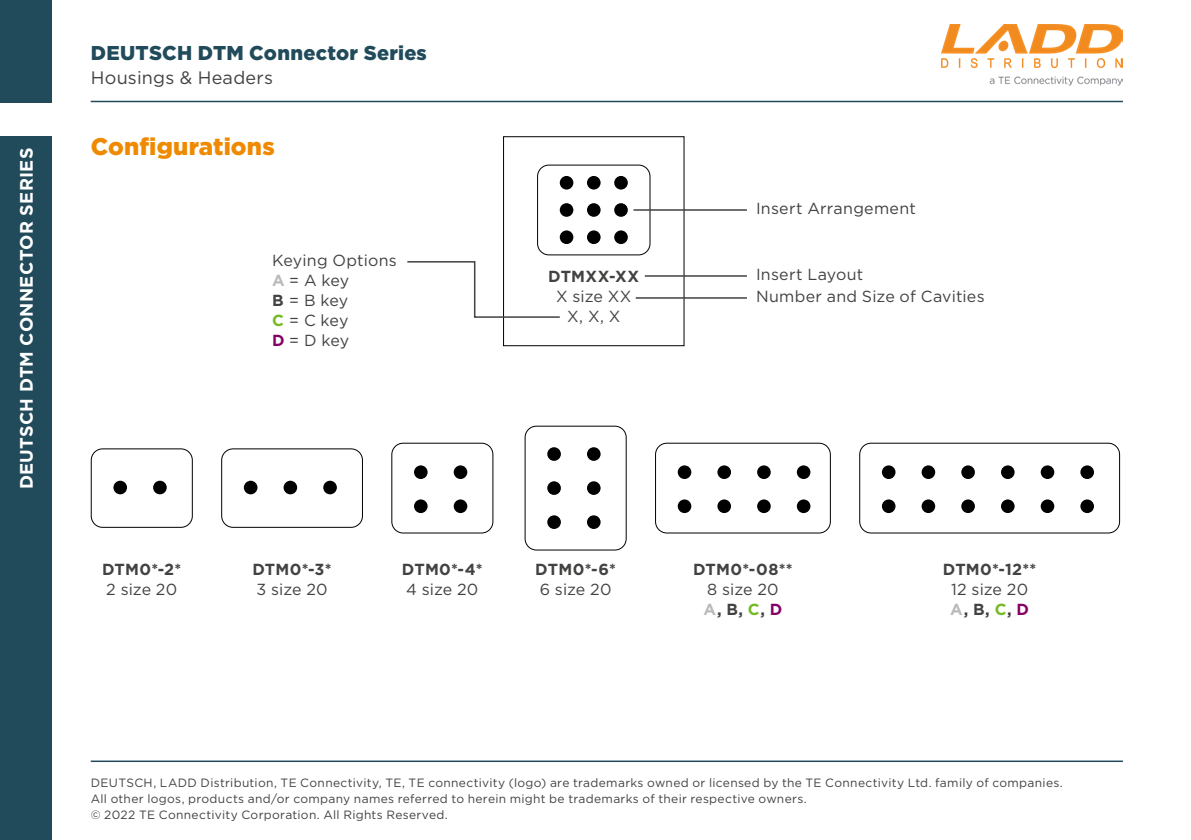
<style>
.page{position:relative;width:1191px;height:840px;background:#fff}
.page>*{position:absolute;margin:0;border:0;box-sizing:border-box;transform-origin:0 0}
.t1{font:900 24px "Gotham";letter-spacing:.005em;color:#ef8a00}
.t2{font:900 20px "Gotham";letter-spacing:.01em;color:#214b5a}
.t3{font:700 18px "Gotham";letter-spacing:.02em;color:#fff}
.t4{font:18px "Gotham";letter-spacing:.015em;color:#424241}
.t5{font:16px/20px "Gotham";letter-spacing:.01em;color:#424241}
.t6{font:700 16px "Gotham";letter-spacing:.01em;color:#424241}
.t7{font:12px/16px "Gotham";letter-spacing:.025em;color:#424241}
.s1{font-weight:700;color:#b9babb}
.s2{font-weight:700}
.s3{font-weight:700;color:#74bb23}
.s4{font-weight:700;color:#860164}
</style>
<div class="page">
<div style="left:0;top:0;width:51px;height:102px;background:#214b5a"></div>
<div style="left:0;top:136px;width:51px;height:703px;background:#214b5a"></div>
<hr style="left:91px;top:101px;width:1032px;height:1px;background:#214b5a">
<img style="left:941px;top:25px;width:182px;height:61px">
<hr style="left:91px;top:760px;width:1032px;height:1px;background:#214b5a">
<div style="left:537px;top:164px;width:113px;height:91px;border:1px solid #000;border-radius:11px"></div>
<div style="left:560px;top:176px;width:13px;height:13px;background:#000;border-radius:50%"></div>
<div style="left:560px;top:203px;width:13px;height:14px;background:#000;border-radius:50%"></div>
<div style="left:587px;top:176px;width:13px;height:13px;background:#000;border-radius:50%"></div>
<div style="left:587px;top:203px;width:13px;height:14px;background:#000;border-radius:50%"></div>
<div style="left:614px;top:176px;width:14px;height:13px;background:#000;border-radius:50%"></div>
<div style="left:614px;top:203px;width:14px;height:14px;background:#000;border-radius:50%"></div>
<div style="left:560px;top:230px;width:13px;height:14px;background:#000;border-radius:50%"></div>
<div style="left:587px;top:230px;width:13px;height:14px;background:#000;border-radius:50%"></div>
<div style="left:614px;top:230px;width:14px;height:14px;background:#000;border-radius:50%"></div>
<div style="left:503px;top:136px;width:181px;height:210px;border:1px solid #000"></div>
<hr style="left:633px;top:209px;width:114px;height:2px;background:#424241">
<hr style="left:645px;top:275px;width:102px;height:1px;background:#424241">
<hr style="left:636px;top:297px;width:111px;height:1px;background:#424241">
<svg style="left:407px;top:260px;width:153px;height:58px"></svg>
<div style="left:91px;top:448px;width:102px;height:79px;border:1px solid #000;border-radius:11px"></div>
<div style="left:113px;top:480px;width:14px;height:14px;background:#000;border-radius:50%"></div>
<div style="left:153px;top:480px;width:14px;height:14px;background:#000;border-radius:50%"></div>
<div style="left:221px;top:448px;width:142px;height:79px;border:1px solid #000;border-radius:11px"></div>
<div style="left:244px;top:480px;width:13px;height:14px;background:#000;border-radius:50%"></div>
<div style="left:283px;top:480px;width:14px;height:14px;background:#000;border-radius:50%"></div>
<div style="left:323px;top:480px;width:14px;height:14px;background:#000;border-radius:50%"></div>
<div style="left:391px;top:442px;width:102px;height:91px;border:1px solid #000;border-radius:11px"></div>
<div style="left:414px;top:465px;width:13px;height:13px;background:#000;border-radius:50%"></div>
<div style="left:454px;top:465px;width:13px;height:13px;background:#000;border-radius:50%"></div>
<div style="left:454px;top:499px;width:13px;height:14px;background:#000;border-radius:50%"></div>
<div style="left:414px;top:499px;width:13px;height:14px;background:#000;border-radius:50%"></div>
<div style="left:524px;top:425px;width:102px;height:125px;border:1px solid #000;border-radius:11px"></div>
<div style="left:547px;top:447px;width:14px;height:13px;background:#000;border-radius:50%"></div>
<div style="left:587px;top:447px;width:13px;height:13px;background:#000;border-radius:50%"></div>
<div style="left:587px;top:481px;width:13px;height:13px;background:#000;border-radius:50%"></div>
<div style="left:547px;top:481px;width:14px;height:13px;background:#000;border-radius:50%"></div>
<div style="left:587px;top:515px;width:13px;height:13px;background:#000;border-radius:50%"></div>
<div style="left:547px;top:515px;width:14px;height:13px;background:#000;border-radius:50%"></div>
<div style="left:655px;top:442px;width:176px;height:91px;border:1px solid #000;border-radius:11px"></div>
<div style="left:677px;top:465px;width:14px;height:13px;background:#000;border-radius:50%"></div>
<div style="left:717px;top:465px;width:14px;height:13px;background:#000;border-radius:50%"></div>
<div style="left:717px;top:499px;width:14px;height:14px;background:#000;border-radius:50%"></div>
<div style="left:677px;top:499px;width:14px;height:14px;background:#000;border-radius:50%"></div>
<div style="left:757px;top:465px;width:13px;height:13px;background:#000;border-radius:50%"></div>
<div style="left:797px;top:465px;width:13px;height:13px;background:#000;border-radius:50%"></div>
<div style="left:797px;top:499px;width:13px;height:14px;background:#000;border-radius:50%"></div>
<div style="left:757px;top:499px;width:13px;height:14px;background:#000;border-radius:50%"></div>
<div style="left:859px;top:442px;width:261px;height:91px;border:1px solid #000;border-radius:11px"></div>
<div style="left:882px;top:465px;width:13px;height:13px;background:#000;border-radius:50%"></div>
<div style="left:921px;top:465px;width:14px;height:13px;background:#000;border-radius:50%"></div>
<div style="left:921px;top:499px;width:14px;height:14px;background:#000;border-radius:50%"></div>
<div style="left:882px;top:499px;width:13px;height:14px;background:#000;border-radius:50%"></div>
<div style="left:961px;top:465px;width:14px;height:13px;background:#000;border-radius:50%"></div>
<div style="left:1001px;top:465px;width:13px;height:13px;background:#000;border-radius:50%"></div>
<div style="left:1001px;top:499px;width:13px;height:14px;background:#000;border-radius:50%"></div>
<div style="left:961px;top:499px;width:14px;height:14px;background:#000;border-radius:50%"></div>
<div style="left:1040px;top:465px;width:14px;height:13px;background:#000;border-radius:50%"></div>
<div style="left:1080px;top:465px;width:14px;height:13px;background:#000;border-radius:50%"></div>
<div style="left:1080px;top:499px;width:14px;height:14px;background:#000;border-radius:50%"></div>
<div style="left:1040px;top:499px;width:14px;height:14px;background:#000;border-radius:50%"></div>
<h3 class="t3" style="left:14px;top:489px;width:343px;rotate:-90deg">DEUTSCH DTM CONNECTOR SERIES</h3>
<h2 class="t2" style="left:91px;top:39px;width:338px">DEUTSCH DTM Connector Series</h2>
<h3 class="t4" style="left:91px;top:66px;width:184px">Housings &amp; Headers</h3>
<h1 class="t1" style="left:91px;top:130px;width:185px">Configurations</h1>
<h3 class="t5" style="left:272px;top:250px;width:126px">Keying Options<br><span class="s1">A</span> = A key<br><span class="s2">B</span> = B key<br><span class="s3">C</span> = C key<br><span class="s4">D</span> = D key</h3>
<h3 class="t6" style="left:548px;top:266px;width:93px">DTMXX-XX</h3>
<h3 class="t5" style="left:556px;top:286px;width:77px;text-align:center">X size XX<br>X, X, X</h3>
<h3 class="t5" style="left:756px;top:198px;width:161px">Insert Arrangement</h3>
<h3 class="t5" style="left:756px;top:263px;width:230px;line-height:22px">Insert Layout<br>Number and Size of Cavities</h3>
<h3 class="t6" style="left:102px;top:558px;width:81px">DTM0*-2*</h3>
<h3 class="t5" style="left:106px;top:578px;width:72px">2 size 20</h3>
<h3 class="t6" style="left:252px;top:558px;width:81px">DTM0*-3*</h3>
<h3 class="t5" style="left:256px;top:578px;width:73px">3 size 20</h3>
<h3 class="t6" style="left:402px;top:558px;width:82px">DTM0*-4*</h3>
<h3 class="t5" style="left:406px;top:578px;width:74px">4 size 20</h3>
<h3 class="t6" style="left:535px;top:558px;width:82px">DTM0*-6*</h3>
<h3 class="t5" style="left:540px;top:578px;width:73px">6 size 20</h3>
<h3 class="t6" style="left:693px;top:558px;width:101px">DTM0*-08**</h3>
<h3 class="t5" style="left:703px;top:578px;width:80px">8 size 20<br><span class="s1">A</span><span class="s2">, B,</span> <span class="s3">C</span><span class="s2">,</span> <span class="s4">D</span></h3>
<h3 class="t6" style="left:943px;top:558px;width:95px">DTM0*-12**</h3>
<h3 class="t5" style="left:950px;top:578px;width:80px">12 size 20<br><span class="s1">A</span><span class="s2">, B,</span> <span class="s3">C</span><span class="s2">,</span> <span class="s4">D</span></h3>
<p class="t7" style="left:91px;top:774px;width:973px">DEUTSCH, LADD Distribution, TE Connectivity, TE, TE connectivity (logo) are trademarks owned or licensed by the TE Connectivity Ltd. family of companies.<br>All other logos, products and/or company names referred to herein might be trademarks of their respective owners.<br>© 2022 TE Connectivity Corporation. All Rights Reserved.</p>
</div>
